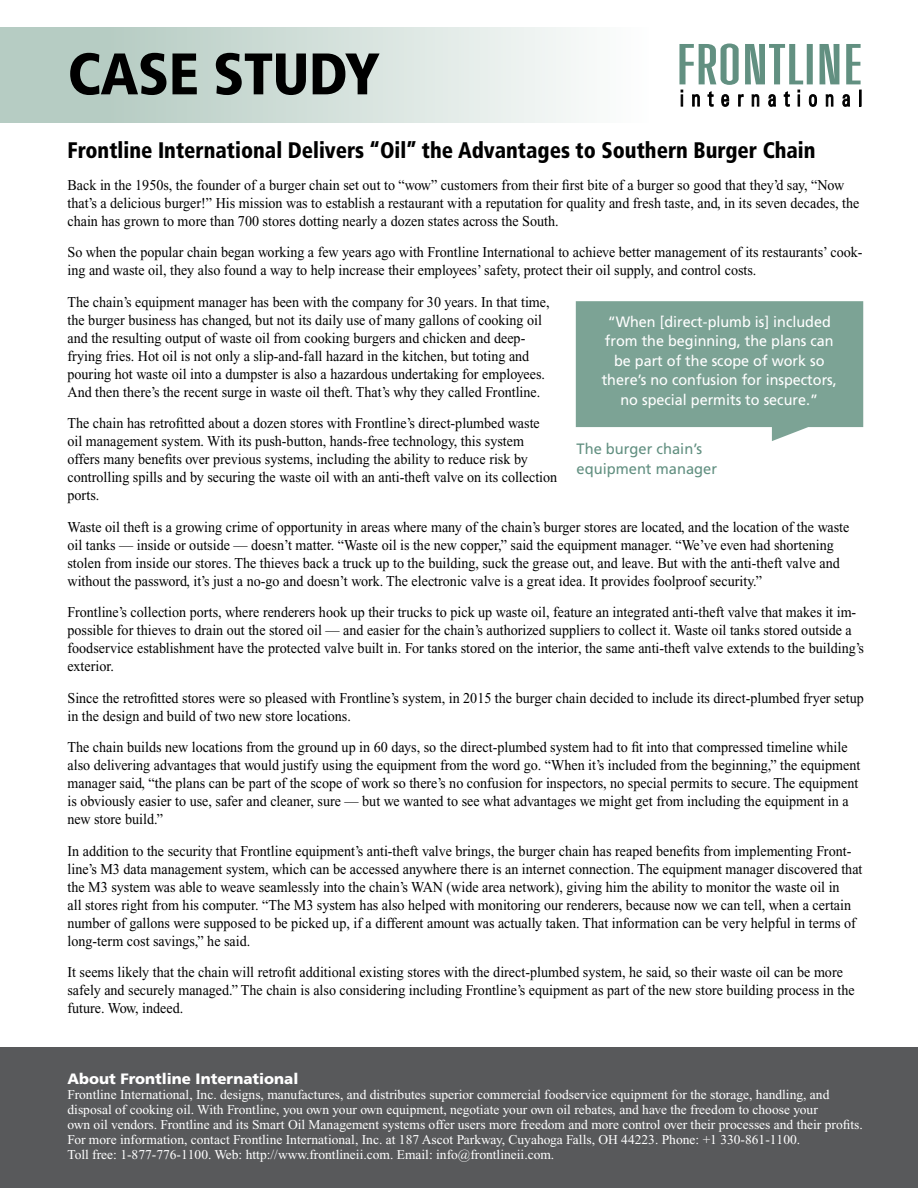
<style>
.page{position:relative;width:918px;height:1188px;background:#fff}
.page>*{position:absolute;margin:0;border:0;box-sizing:border-box;transform-origin:0 0}
.t1{font:900 condensed 58.5px "Frutiger";letter-spacing:-.01em;color:#000}
.t2{font:900 condensed 22.5px "Frutiger";color:#000;scale:.94 1}
.t3{font:15px/18px "Times New Roman";color:#000;scale:.94 1}
.t4{font:15px/19.5px "Frutiger";color:#fff;text-align:center;scale:.96 1}
.t5{font:15px/19.5px "Frutiger";color:#629081}
.t6{font:900 15px "Frutiger";color:#fff}
.t7{font:13.5px/15px "Times New Roman";color:#fff}
</style>
<div class="page">
<div style="left:0;top:1048px;width:918px;height:140px;background:#58595b"></div>
<svg style="left:679px;top:44px;width:182px;height:63px"></svg>
<div style="left:0;top:28px;width:649px;height:95px;background:linear-gradient(to right,#acc5bb,#fcfdfc)"></div>
<svg style="left:576px;top:301px;width:287px;height:140px;background:#88ab9e"></svg>
<h1 class="t1" style="left:68px;top:39px;width:314px">CASE STUDY</h1>
<h2 class="t2" style="left:68px;top:137px;width:797px">Frontline International Delivers “Oil” the Advantages to Southern Burger Chain</h2>
<p class="t3" style="left:68px;top:176px;width:844px">Back in the 1950s, the founder of a burger chain set out to “wow” customers from their first bite of a burger so good that they’d say, “Now that’s a delicious burger!” His mission was to establish a restaurant with a reputation for quality and fresh taste, and, in its seven decades, the chain has grown to more than 700 stores dotting nearly a dozen states across the South.</p>
<p class="t3" style="left:68px;top:243px;width:847px">So when the popular chain began working a few years ago with Frontline International to achieve better management of its restaurants’ cook&shy;ing and waste oil, they also found a way to help increase their employees’ safety, protect their oil supply, and control costs.</p>
<p class="t3" style="left:68px;top:293px;width:514px">The chain’s equipment manager has been with the company for 30 years. In that time, the burger business has changed, but not its daily use of many gallons of cooking oil and the resulting output of waste oil from cooking burgers and chicken and deep&shy;frying fries. Hot oil is not only a slip-and-fall hazard in the kitchen, but toting and pouring hot waste oil into a dumpster is also a hazardous undertaking for employees.<br>And then there’s the recent surge in waste oil theft. That’s why they called Frontline.</p>
<p class="t3" style="left:68px;top:414px;width:523px">The chain has retrofitted about a dozen stores with Frontline’s direct-plumbed waste oil management system. With its push-button, hands-free technology, this system offers many benefits over previous systems, including the ability to reduce risk by controlling spills and by securing the waste oil with an anti-theft valve on its collection ports.</p>
<p class="t3" style="left:68px;top:518px;width:833px">Waste oil theft is a growing crime of opportunity in areas where many of the chain’s burger stores are located, and the location of the waste oil tanks — inside or outside — doesn’t matter. “Waste oil is the new copper,” said the equipment manager. “We’ve even had shortening stolen from inside our stores. The thieves back a truck up to the building, suck the grease out, and leave. But with the anti-theft valve and without the password, it’s just a no-go and doesn’t work. The electronic valve is a great idea. It provides foolproof security.”</p>
<p class="t3" style="left:68px;top:603px;width:849px">Frontline’s collection ports, where renderers hook up their trucks to pick up waste oil, feature an integrated anti-theft valve that makes it im&shy;possible for thieves to drain out the stored oil — and easier for the chain’s authorized suppliers to collect it. Waste oil tanks stored outside a foodservice establishment have the protected valve built in. For tanks stored on the interior, the same anti-theft valve extends to the building’s exterior.</p>
<p class="t3" style="left:68px;top:689px;width:849px">Since the retrofitted stores were so pleased with Frontline’s system, in 2015 the burger chain decided to include its direct-plumbed fryer setup in the design and build of two new store locations.</p>
<p class="t3" style="left:68px;top:738px;width:845px">The chain builds new locations from the ground up in 60 days, so the direct-plumbed system had to fit into that compressed timeline while also delivering advantages that would justify using the equipment from the word go. “When it’s included from the beginning,” the equipment manager said, “the plans can be part of the scope of work so there’s no confusion for inspectors, no special permits to secure. The equipment is obviously easier to use, safer and cleaner, sure — but we wanted to see what advantages we might get from including the equipment in a new store build.”</p>
<p class="t3" style="left:68px;top:842px;width:847px">In addition to the security that Frontline equipment’s anti-theft valve brings, the burger chain has reaped benefits from implementing Front&shy;line’s M3 data management system, which can be accessed anywhere there is an internet connection. The equipment manager discovered that the M3 system was able to weave seamlessly into the chain’s WAN (wide area network), giving him the ability to monitor the waste oil in<br>all stores right from his computer. “The M3 system has also helped with monitoring our renderers, because now we can tell, when a certain number of gallons were supposed to be picked up, if a different amount was actually taken. That information can be very helpful in terms of long-term cost savings,” he said.</p>
<p class="t3" style="left:68px;top:963px;width:839px">It seems likely that the chain will retrofit additional existing stores with the direct-plumbed system, he said, so their waste oil can be more safely and securely managed.” The chain is also considering including Frontline’s equipment as part of the new store building process in the future. Wow, indeed.</p>
<p class="t4" style="left:602px;top:312px;width:247px">“When [direct-plumb is] included from the beginning, the plans can be part of the scope of work so there’s no confusion for inspectors, no special permits to secure.”</p>
<p class="t5" style="left:577px;top:439px;width:142px">The burger chain’s equipment manager</p>
<p class="t6" style="left:68px;top:1070px;width:232px">About Frontline International</p>
<p class="t7" style="left:68px;top:1087px;width:797px">Frontline International, Inc. designs, manufactures, and distributes superior commercial foodservice equipment for the storage, handling, and disposal of cooking oil. With Frontline, you own your own equipment, negotiate your own oil rebates, and have the freedom to choose your<br>own oil vendors. Frontline and its Smart Oil Management systems offer users more freedom and more control over their processes and their profits.<br>For more information, contact Frontline International, Inc. at 187 Ascot Parkway, Cuyahoga Falls, OH 44223. Phone: +1 330-861-1100.<br>Toll free: 1-877-776-1100. Web: http://www.frontlineii.com. Email: info@frontlineii.com.</p>
</div>
